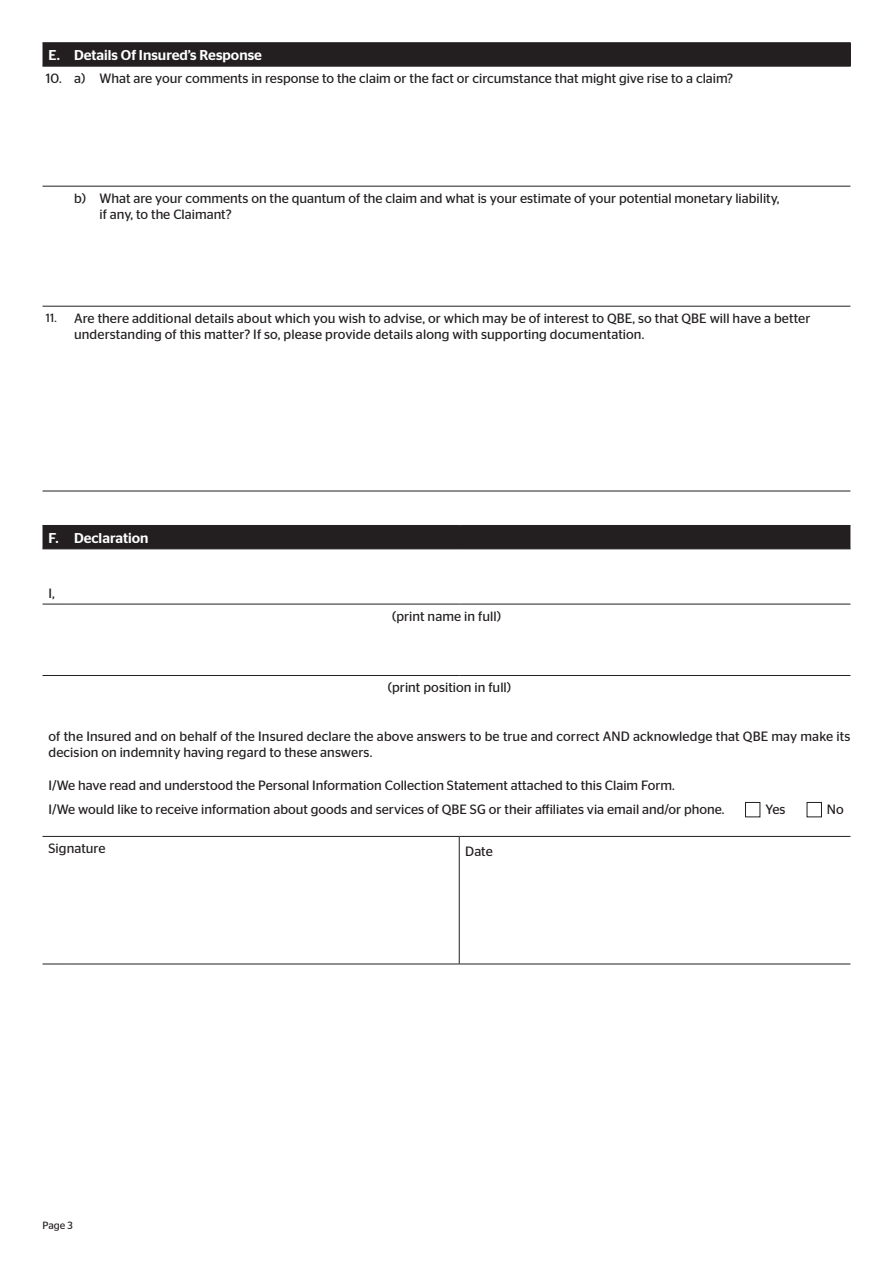
<style>
.page{position:relative;width:893px;height:1263px;background:#fff}
.page>*{position:absolute;margin:0;border:0;box-sizing:border-box;transform-origin:0 0}
.t1{font:500 14.25px "Stag Sans";color:#fff}
.t2{font:13.5px/16.2px "Stag Sans";color:#231f20}
.t3{font:10.5px "Stag Sans";color:#231f20}
.s1{font-size:12px}
</style>
<div class="page">
<div style="left:43px;top:42px;width:808px;height:25px;background:#231f20"></div>
<hr style="left:68px;top:66px;width:783px;height:1px;background:#231f20">
<svg style="left:43px;top:186px;width:25px;height:1px"></svg>
<hr style="left:68px;top:186px;width:782px;height:1px;background:#231f20">
<svg style="left:43px;top:306px;width:25px;height:1px"></svg>
<hr style="left:68px;top:306px;width:782px;height:1px;background:#231f20">
<svg style="left:43px;top:491px;width:25px;height:1px"></svg>
<hr style="left:68px;top:491px;width:782px;height:1px;background:#231f20">
<div style="left:43px;top:525px;width:807px;height:25px;background:#231f20"></div>
<hr style="left:68px;top:549px;width:391px;height:1px;background:#231f20">
<hr style="left:459px;top:549px;width:391px;height:1px;background:#231f20">
<hr style="left:459px;top:837px;width:1px;height:127px;background:#231f20">
<svg style="left:43px;top:836px;width:25px;height:1px"></svg>
<hr style="left:68px;top:836px;width:391px;height:1px;background:#231f20">
<hr style="left:459px;top:836px;width:391px;height:1px;background:#231f20">
<svg style="left:43px;top:964px;width:25px;height:1px"></svg>
<hr style="left:68px;top:964px;width:391px;height:1px;background:#231f20">
<hr style="left:459px;top:964px;width:391px;height:1px;background:#231f20">
<svg style="left:43px;top:604px;width:25px;height:1px"></svg>
<hr style="left:68px;top:604px;width:391px;height:1px;background:#231f20">
<hr style="left:459px;top:604px;width:391px;height:1px;background:#231f20">
<svg style="left:43px;top:675px;width:25px;height:1px"></svg>
<hr style="left:68px;top:675px;width:391px;height:1px;background:#231f20">
<hr style="left:459px;top:675px;width:391px;height:1px;background:#231f20">
<div style="left:745px;top:802px;width:15px;height:15px;border:1px solid #231f20"></div>
<div style="left:807px;top:802px;width:15px;height:15px;border:1px solid #231f20"></div>
<p class="t1" style="left:49px;top:47px;width:215px">E. Details Of Insured’s Response</p>
<p class="t2" style="left:46px;top:70px;width:689px">10. a) What are your comments in response to the claim or the fact or circumstance that might give rise to a claim?</p>
<p class="t2" style="left:100px;top:190px;width:682px;text-indent:-26px">b) What are your comments on the quantum of the claim and what is your estimate of your potential monetary liability, if any, to the Claimant?</p>
<p class="t2" style="left:74px;top:310px;width:738px;text-indent:-28px"><span class="s1">11.</span> Are there additional details about which you wish to advise, or which may be of interest to QBE, so that QBE will have a better understanding of this matter? If so, please provide details along with supporting documentation.</p>
<p class="t1" style="left:49px;top:530px;width:101px">F. Declaration</p>
<p class="t2" style="left:49px;top:585px;width:8px">I,</p>
<p class="t2" style="left:392px;top:608px;width:110px">(print name in full)</p>
<p class="t2" style="left:388px;top:679px;width:125px">(print position in full)</p>
<p class="t2" style="left:49px;top:728px;width:803px">of the Insured and on behalf of the Insured declare the above answers to be true and correct AND acknowledge that QBE may make its decision on indemnity having regard to these answers.</p>
<p class="t2" style="left:49px;top:772px;width:677px;line-height:24.8px">I/We have read and understood the Personal Information Collection Statement attached to this Claim Form.<br>I/We would like to receive information about goods and services of QBE SG or their affiliates via email and/or phone.</p>
<p class="t2" style="left:766px;top:801px;width:21px">Yes</p>
<p class="t2" style="left:827px;top:801px;width:18px">No</p>
<p class="t2" style="left:49px;top:840px;width:59px">Signature</p>
<p class="t2" style="left:465px;top:843px;width:29px">Date</p>
<p class="t3" style="left:43px;top:1219px;width:32px">Page 3</p>
</div>
